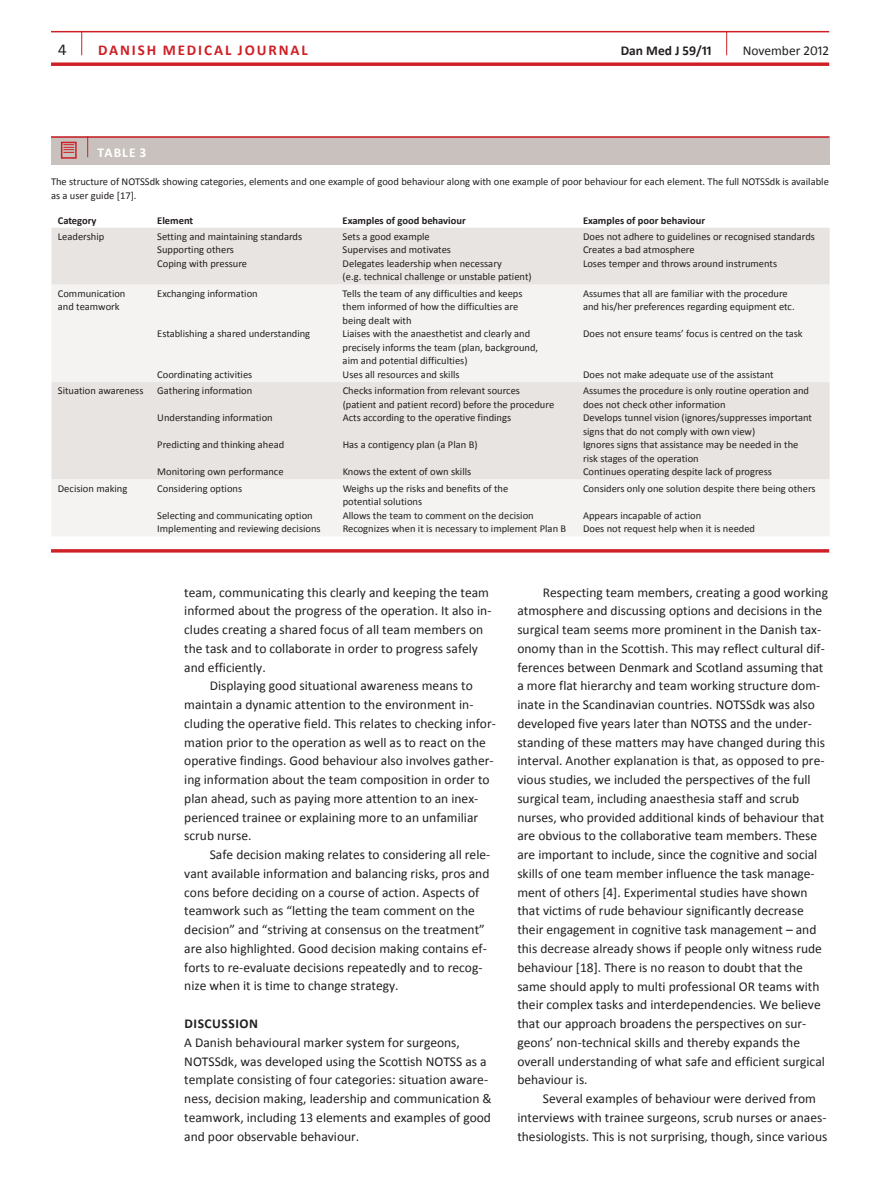
<style>
.page{position:relative;width:893px;height:1191px;background:#fff}
.page>*{position:absolute;margin:0;border:0;box-sizing:border-box;transform-origin:0 0}
.t1{font:16.5px "Calibri";color:#231f20}
.t2{font:700 15px "Calibri";letter-spacing:.125em;color:#ce2026}
.t3{font:13.5px/18.8px "Calibri";color:#231f20}
.t4{font:700 13.5px "Calibri";color:#231f20}
.t5{font:700 13.5px "Calibri";color:#fff}
.t6{font:10.5px/13.5px "Calibri";color:#231f20}
.t7{font:700 10.5px "Calibri";color:#231f20}
</style>
<div class="page">
<hr style="left:51px;top:31px;width:778px;height:1px;background:#ce2026">
<svg style="left:51px;top:62px;width:778px;height:4px;background:#d43d43"></svg>
<svg style="left:81px;top:32px;width:1px;height:23px"></svg>
<svg style="left:726px;top:32px;width:1px;height:23px"></svg>
<div style="left:51px;top:228px;width:779px;height:57px;background:#e7e4e1"></div>
<svg style="left:51px;top:285px;width:779px;height:251px;fill:#f5f3f2"></svg>
<div style="left:51px;top:136px;width:778px;height:28px;background:#c8c1bd"></div>
<hr style="left:51px;top:136px;width:778px;height:2px;background:#ce2026">
<svg style="left:87px;top:136px;width:1px;height:21px"></svg>
<div style="left:61px;top:142px;width:16px;height:17px;border:2px solid #ce2026"></div>
<svg style="left:63px;top:144px;width:11px;height:9px"></svg>
<hr style="left:51px;top:549px;width:778px;height:3px;background:#ce2026">
<p class="t1" style="left:58px;top:40px;width:10px">4</p>
<p class="t2" style="left:98px;top:41px;width:191px">danish mEdical JOURNAL</p>
<p class="t4" style="left:621px;top:42px;width:92px">Dan Med J 59/11</p>
<p class="t3" style="left:743px;top:41px;width:88px">November 2012</p>
<p class="t5" style="left:98px;top:144px;width:50px">Table 3</p>
<p class="t6" style="left:51px;top:174px;width:779px">The structure of NOTSSdk showing categories, elements and one example of good behaviour along with one example of poor behaviour for each element. The full NOTSSdk is available as a user guide [17].</p>
<p class="t7" style="left:58px;top:213px;width:40px">Category</p>
<p class="t7" style="left:157px;top:213px;width:37px">Element</p>
<p class="t7" style="left:343px;top:213px;width:125px">Examples of good behaviour</p>
<p class="t7" style="left:583px;top:213px;width:124px">Examples of poor behaviour</p>
<p class="t6" style="left:58px;top:229px;width:48px">Leadership</p>
<p class="t6" style="left:157px;top:229px;width:147px">Setting and maintaining standards<br>Supporting others<br>Coping with pressure</p>
<p class="t6" style="left:343px;top:229px;width:191px">Sets a good example<br>Supervises and motivates<br>Delegates leadership when necessary<br>(e.g. technical challenge or unstable patient)</p>
<p class="t6" style="left:583px;top:229px;width:233px">Does not adhere to guidelines or recognised standards<br>Creates a bad atmosphere<br>Loses temper and throws around instruments</p>
<p class="t6" style="left:58px;top:286px;width:69px">Communication and teamwork</p>
<p class="t6" style="left:157px;top:286px;width:102px">Exchanging information</p>
<p class="t6" style="left:157px;top:326px;width:154px">Establishing a shared understanding</p>
<p class="t6" style="left:157px;top:367px;width:97px">Coordinating activities</p>
<p class="t6" style="left:343px;top:286px;width:197px">Tells the team of any difficulties and keeps them informed of how the difficulties are being dealt with<br>Liaises with the anaesthetist and clearly and precisely informs the team (plan, background, aim and potential difficulties)<br>Uses all resources and skills</p>
<p class="t6" style="left:583px;top:286px;width:213px">Assumes that all are familiar with the procedure and his/her preferences regarding equipment etc.</p>
<p class="t6" style="left:583px;top:327px;width:221px">Does not ensure teams’ focus is centred on the task</p>
<p class="t6" style="left:583px;top:367px;width:192px">Does not make adequate use of the assistant</p>
<p class="t6" style="left:58px;top:383px;width:87px">Situation awareness</p>
<p class="t6" style="left:157px;top:383px;width:97px">Gathering information</p>
<p class="t6" style="left:157px;top:410px;width:117px">Understanding information</p>
<p class="t6" style="left:157px;top:437px;width:128px">Predicting and thinking ahead</p>
<p class="t6" style="left:157px;top:464px;width:128px">Monitoring own performance</p>
<p class="t6" style="left:58px;top:481px;width:71px">Decision making</p>
<p class="t6" style="left:157px;top:481px;width:86px">Considering options</p>
<p class="t6" style="left:157px;top:508px;width:165px">Selecting and communicating option<br>Implementing and reviewing decisions</p>
<p class="t6" style="left:343px;top:383px;width:213px">Checks information from relevant sources (patient and patient record) before the procedure<br>Acts according to the operative findings</p>
<p class="t6" style="left:343px;top:437px;width:136px">Has a contigency plan (a Plan B)</p>
<p class="t6" style="left:343px;top:464px;width:130px">Knows the extent of own skills</p>
<p class="t6" style="left:583px;top:383px;width:231px">Assumes the procedure is only routine operation and does not check other information<br>Develops tunnel vision (ignores/suppresses important signs that do not comply with own view)<br>Ignores signs that assistance may be needed in the risk stages of the operation<br>Continues operating despite lack of progress</p>
<p class="t6" style="left:343px;top:481px;width:225px">Weighs up the risks and benefits of the<br>potential solutions<br>Allows the team to comment on the decision Recognizes when it is necessary to implement Plan B</p>
<p class="t6" style="left:583px;top:481px;width:234px">Considers only one solution despite there being others</p>
<p class="t6" style="left:583px;top:508px;width:174px">Appears incapable of action<br>Does not request help when it is needed</p>
<p class="t3" style="left:184px;top:582px;width:309px">team, communicating this clearly and keeping the team informed about the progress of the operation. It also in&shy;cludes creating a shared focus of all team members on the task and to collaborate in order to progress safely and efficiently.</p>
<p class="t3" style="left:184px;top:676px;width:313px;text-indent:26px">Displaying good situational awareness means to maintain a dynamic attention to the environment in&shy;cluding the operative field. This relates to checking infor&shy;mation prior to the operation as well as to react on the operative findings. Good behaviour also involves gather&shy;ing information about the team composition in order to plan ahead, such as paying more attention to an inex&shy;perienced trainee or explaining more to an unfamiliar scrub nurse.</p>
<p class="t3" style="left:184px;top:844px;width:308px;text-indent:26px">Safe decision making relates to considering all rele&shy;vant available information and balancing risks, pros and cons before deciding on a course of action. Aspects of teamwork such as “letting the team comment on the decision” and “striving at consensus on the treatment” are also highlighted. Good decision making contains ef&shy;forts to re-evaluate decisions repeatedly and to recog&shy;nize when it is time to change strategy.</p>
<p class="t4" style="left:185px;top:1015px;width:8px">DISC</p>
<p class="t4" style="left:212px;top:1015px;width:45px">USSION</p>
<p class="t3" style="left:184px;top:1032px;width:309px">A Danish behavioural marker system for surgeons, NOTSSdk, was developed using the Scottish NOTSS as a template consisting of four categories: situation aware&shy;ness, decision making, leadership and communication &amp; teamwork, including 13 elements and examples of good and poor observable behaviour.</p>
<p class="t3" style="left:517px;top:582px;width:312px;text-indent:26px">Respecting team members, creating a good working atmosphere and discussing options and decisions in the surgical team seems more prominent in the Danish tax&shy;onomy than in the Scottish. This may reflect cultural dif&shy;ferences between Denmark and Scotland assuming that a more flat hierarchy and team working structure dom&shy;inate in the Scandinavian countries. NOTSSdk was also developed five years later than NOTSS and the under&shy;standing of these matters may have changed during this interval. Another explanation is that, as opposed to pre&shy;vious studies, we included the perspectives of the full surgical team, including anaesthesia staff and scrub nurses, who provided additional kinds of behaviour that are obvious to the collaborative team members. These are important to include, since the cognitive and social skills of one team member influence the task manage&shy;ment of others [4]. Experimental studies have shown that victims of rude behaviour significantly decrease their engagement in cognitive task management – and this decrease already shows if people only witness rude behaviour [18]. There is no reason to doubt that the same should apply to multi professional OR teams with their complex tasks and interdependencies. We believe that our approach broadens the perspectives on sur&shy;geons’ non-technical skills and thereby expands the overall understanding of what safe and efficient surgical behaviour is.</p>
<p class="t3" style="left:517px;top:1088px;width:311px;text-indent:26px">Several examples of behaviour were derived from interviews with trainee surgeons, scrub nurses or anaes&shy;thesiologists. This is not surprising, though, since various</p>
</div>
